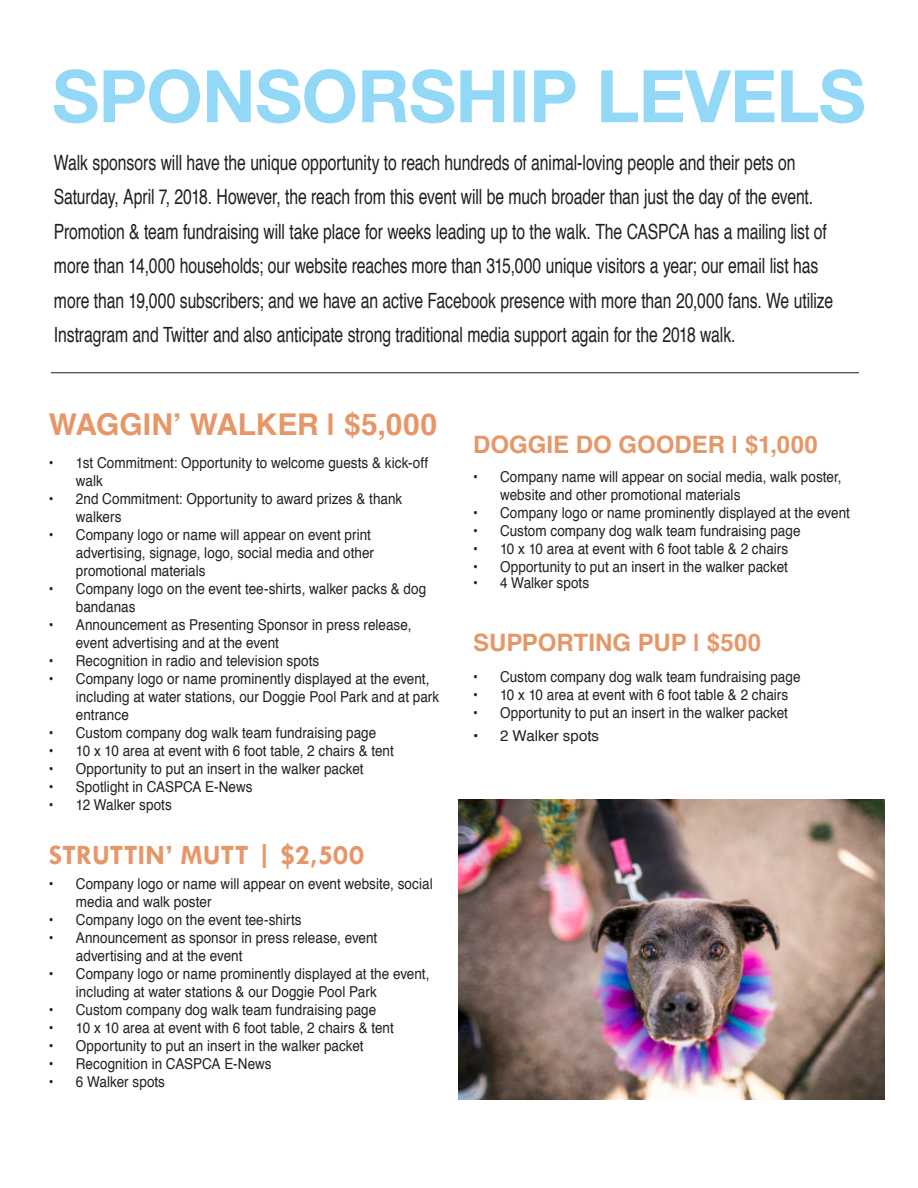
<style>
.page{position:relative;width:918px;height:1188px;background:#fff}
.page>*{position:absolute;margin:0;border:0;box-sizing:border-box;transform-origin:0 0}
.t1{font:700 30px "Helvetica";letter-spacing:-.005em;color:#e79667}
.t2{font:700 28.2px "Tw Cen";letter-spacing:.01em;color:#e79667}
.t3{font:700 24px "Helvetica";color:#e79667}
.t4{font:21px/34.5px "Helvetica";letter-spacing:-.005em;color:#231f20;scale:.75 1}
.t5{font:15px/18px "Helvetica";letter-spacing:.005em;color:#231f20;scale:.9 1}
.t6{font:15px "Helvetica";letter-spacing:.005em;color:#231f20}
</style>
<div class="page">
<svg style="left:54px;top:69px;width:810px;height:54px"></svg>
<hr style="left:51px;top:372px;width:808px;height:1px;background:#231f20">
<img style="left:459px;top:799px;width:425px;height:300px">
<p class="t4" style="left:54px;top:146px;width:1040px">Walk sponsors will have the unique opportunity to reach hundreds of animal-loving people and their pets on Saturday, April 7, 2018. However, the reach from this event will be much broader than just the day of the event.<br>Promotion &amp; team fundraising will take place for weeks leading up to the walk. The CASPCA has a mailing list of more than 14,000 households; our website reaches more than 315,000 unique visitors a year; our email list has more than 19,000 subscribers; and we have an active Facebook presence with more than 20,000 fans. We utilize Instragram and Twitter and also anticipate strong traditional media support again for the 2018 walk.</p>
<p class="t1" style="left:49px;top:400px;width:390px">WAGGIN’ WALKER | $5,000</p>
<p class="t5" style="left:76px;top:454px;width:393px;text-indent:-27px">• 1st Commitment: Opportunity to welcome guests &amp; kick-off walk</p>
<p class="t5" style="left:76px;top:490px;width:364px;text-indent:-27px">• 2nd Commitment: Opportunity to award prizes &amp; thank walkers</p>
<p class="t5" style="left:76px;top:526px;width:333px;text-indent:-27px">• Company logo or name will appear on event print advertising, signage, logo, social media and other promotional materials</p>
<p class="t5" style="left:76px;top:580px;width:391px;text-indent:-27px">• Company logo on the event tee-shirts, walker packs &amp; dog bandanas</p>
<p class="t5" style="left:76px;top:616px;width:374px;text-indent:-27px">• Announcement as Presenting Sponsor in press release, event advertising and at the event</p>
<p class="t5" style="left:49px;top:652px;width:302px">• Recognition in radio and television spots</p>
<p class="t5" style="left:76px;top:670px;width:405px;text-indent:-27px">• Company logo or name prominently displayed at the event, including at water stations, our Doggie Pool Park and at park entrance</p>
<p class="t5" style="left:49px;top:724px;width:365px">• Custom company dog walk team fundraising page</p>
<p class="t5" style="left:49px;top:742px;width:385px">• 10 x 10 area at event with 6 foot table, 2 chairs &amp; tent</p>
<p class="t5" style="left:49px;top:760px;width:351px">• Opportunity to put an insert in the walker packet</p>
<p class="t5" style="left:49px;top:778px;width:228px">• Spotlight in CASPCA E-News</p>
<p class="t5" style="left:49px;top:796px;width:138px">• 12 Walker spots</p>
<p class="t2" style="left:49px;top:838px;width:317px">STRUTTIN’ MUTT | $2,500</p>
<p class="t5" style="left:76px;top:875px;width:398px;text-indent:-27px">• Company logo or name will appear on event website, social media and walk poster</p>
<p class="t5" style="left:49px;top:911px;width:282px">• Company logo on the event tee-shirts</p>
<p class="t5" style="left:76px;top:929px;width:336px;text-indent:-27px">• Announcement as sponsor in press release, event advertising and at the event</p>
<p class="t5" style="left:76px;top:965px;width:394px;text-indent:-27px">• Company logo or name prominently displayed at the event, including at water stations &amp; our Doggie Pool Park</p>
<p class="t5" style="left:49px;top:1001px;width:365px">• Custom company dog walk team fundraising page</p>
<p class="t5" style="left:49px;top:1019px;width:385px">• 10 x 10 area at event with 6 foot table, 2 chairs &amp; tent</p>
<p class="t5" style="left:49px;top:1037px;width:351px">• Opportunity to put an insert in the walker packet</p>
<p class="t5" style="left:49px;top:1055px;width:249px">• Recognition in CASPCA E-News</p>
<p class="t5" style="left:49px;top:1073px;width:131px">• 6 Walker spots</p>
<p class="t3" style="left:473px;top:425px;width:346px">DOGGIE DO GOODER | $1,000</p>
<p class="t5" style="left:500px;top:468px;width:381px;text-indent:-27px">• Company name will appear on social media, walk poster, website and other promotional materials</p>
<p class="t5" style="left:473px;top:504px;width:420px">• Company logo or name prominently displayed at the event</p>
<p class="t5" style="left:473px;top:522px;width:365px">• Custom company dog walk team fundraising page</p>
<p class="t5" style="left:473px;top:540px;width:352px">• 10 x 10 area at event with 6 foot table &amp; 2 chairs</p>
<p class="t5" style="left:473px;top:558px;width:351px">• Opportunity to put an insert in the walker packet</p>
<p class="t5" style="left:473px;top:574px;width:131px">• 4 Walker spots</p>
<p class="t3" style="left:473px;top:623px;width:290px">SUPPORTING PUP | $500</p>
<p class="t5" style="left:473px;top:668px;width:365px">• Custom company dog walk team fundraising page</p>
<p class="t5" style="left:473px;top:686px;width:352px">• 10 x 10 area at event with 6 foot table &amp; 2 chairs</p>
<p class="t5" style="left:473px;top:704px;width:351px">• Opportunity to put an insert in the walker packet</p>
<p class="t6" style="left:473px;top:724px;width:128px">• 2 Walker spots</p>
</div>
